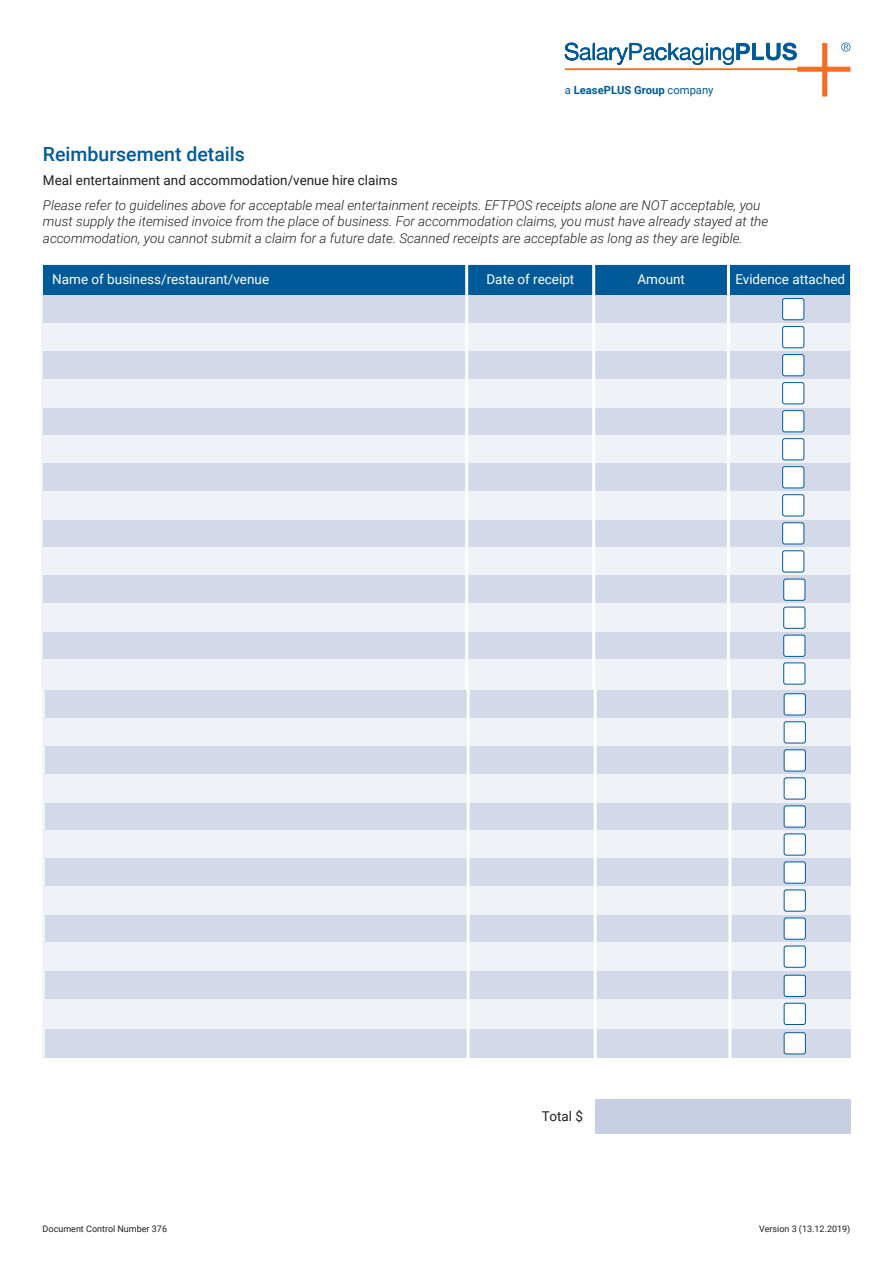
<style>
.page{position:relative;width:893px;height:1263px;background:#fff}
.page>*{position:absolute;margin:0;border:0;box-sizing:border-box;transform-origin:0 0}
.t1{font:500 19.5px "Roboto";color:#015a98}
.t2{font:italic 300 13.5px "Roboto";color:#231f20}
.t3{font:13.5px "Roboto";color:#fff}
.t4{font:13.5px "Roboto";color:#231f20}
.t5{font:700 11.25px "Roboto";color:#015a98}
.t6{font:9px "Roboto";color:#231f20}
.s1{font-weight:400}
</style>
<div class="page">
<svg style="left:564px;top:42px;width:286px;height:55px"></svg>
<div style="left:43px;top:265px;width:807px;height:30px;background:#015a98"></div>
<div style="left:43px;top:295px;width:807px;height:28px;background:#d4d9e9"></div>
<div style="left:43px;top:407px;width:807px;height:28px;background:#d4d9e9"></div>
<div style="left:43px;top:519px;width:807px;height:28px;background:#d4d9e9"></div>
<div style="left:43px;top:631px;width:807px;height:28px;background:#d4d9e9"></div>
<div style="left:43px;top:323px;width:807px;height:28px;background:#eff2f7"></div>
<div style="left:43px;top:435px;width:807px;height:28px;background:#eff2f7"></div>
<div style="left:43px;top:547px;width:807px;height:28px;background:#eff2f7"></div>
<div style="left:43px;top:659px;width:807px;height:28px;background:#eff2f7"></div>
<div style="left:43px;top:351px;width:807px;height:28px;background:#d4d9e9"></div>
<div style="left:43px;top:463px;width:807px;height:28px;background:#d4d9e9"></div>
<div style="left:43px;top:575px;width:807px;height:28px;background:#d4d9e9"></div>
<div style="left:43px;top:379px;width:807px;height:28px;background:#eff2f7"></div>
<div style="left:43px;top:491px;width:807px;height:28px;background:#eff2f7"></div>
<div style="left:43px;top:603px;width:807px;height:28px;background:#eff2f7"></div>
<div style="left:783px;top:298px;width:21px;height:22px;background:#fff;border-radius:2px"></div>
<div style="left:782px;top:298px;width:22px;height:22px;border:1px solid #015a98;border-radius:2px"></div>
<div style="left:783px;top:411px;width:21px;height:21px;background:#fff;border-radius:2px"></div>
<div style="left:782px;top:410px;width:22px;height:22px;border:1px solid #015a98;border-radius:2px"></div>
<div style="left:783px;top:523px;width:21px;height:21px;background:#fff;border-radius:2px"></div>
<div style="left:782px;top:522px;width:22px;height:22px;border:1px solid #015a98;border-radius:2px"></div>
<div style="left:783px;top:327px;width:21px;height:21px;background:#fff;border-radius:2px"></div>
<div style="left:782px;top:326px;width:22px;height:22px;border:1px solid #015a98;border-radius:2px"></div>
<div style="left:783px;top:439px;width:21px;height:21px;background:#fff;border-radius:2px"></div>
<div style="left:782px;top:438px;width:22px;height:22px;border:1px solid #015a98;border-radius:2px"></div>
<div style="left:783px;top:551px;width:21px;height:21px;background:#fff;border-radius:2px"></div>
<div style="left:782px;top:550px;width:22px;height:22px;border:1px solid #015a98;border-radius:2px"></div>
<div style="left:783px;top:355px;width:21px;height:21px;background:#fff;border-radius:2px"></div>
<div style="left:782px;top:354px;width:22px;height:22px;border:1px solid #015a98;border-radius:2px"></div>
<div style="left:783px;top:467px;width:21px;height:21px;background:#fff;border-radius:2px"></div>
<div style="left:782px;top:466px;width:22px;height:22px;border:1px solid #015a98;border-radius:2px"></div>
<div style="left:783px;top:383px;width:21px;height:21px;background:#fff;border-radius:2px"></div>
<div style="left:782px;top:382px;width:22px;height:22px;border:1px solid #015a98;border-radius:2px"></div>
<div style="left:783px;top:495px;width:21px;height:21px;background:#fff;border-radius:2px"></div>
<div style="left:782px;top:494px;width:22px;height:22px;border:1px solid #015a98;border-radius:2px"></div>
<hr style="left:592px;top:265px;width:3px;height:425px;background:#fff">
<hr style="left:465px;top:265px;width:3px;height:425px;background:#fff">
<hr style="left:727px;top:265px;width:3px;height:425px;background:#fff">
<div style="left:784px;top:635px;width:21px;height:21px;background:#fff;border-radius:2px"></div>
<div style="left:783px;top:635px;width:22px;height:22px;border:1px solid #015a98;border-radius:2px"></div>
<div style="left:784px;top:663px;width:21px;height:21px;background:#fff;border-radius:2px"></div>
<div style="left:783px;top:662px;width:22px;height:22px;border:1px solid #015a98;border-radius:2px"></div>
<div style="left:784px;top:579px;width:21px;height:21px;background:#fff;border-radius:2px"></div>
<div style="left:783px;top:579px;width:22px;height:22px;border:1px solid #015a98;border-radius:2px"></div>
<div style="left:784px;top:607px;width:21px;height:21px;background:#fff;border-radius:2px"></div>
<div style="left:783px;top:607px;width:22px;height:22px;border:1px solid #015a98;border-radius:2px"></div>
<div style="left:596px;top:1099px;width:255px;height:34px;background:#c7cee2"></div>
<div style="left:45px;top:690px;width:805px;height:28px;background:#d4d9e9"></div>
<div style="left:45px;top:803px;width:805px;height:28px;background:#d4d9e9"></div>
<div style="left:45px;top:915px;width:805px;height:28px;background:#d4d9e9"></div>
<div style="left:45px;top:972px;width:805px;height:28px;background:#d4d9e9"></div>
<div style="left:45px;top:1029px;width:805px;height:28px;background:#d4d9e9"></div>
<div style="left:45px;top:718px;width:805px;height:28px;background:#eff2f7"></div>
<div style="left:45px;top:831px;width:805px;height:28px;background:#eff2f7"></div>
<div style="left:45px;top:943px;width:805px;height:28px;background:#eff2f7"></div>
<div style="left:45px;top:1000px;width:805px;height:28px;background:#eff2f7"></div>
<div style="left:45px;top:746px;width:805px;height:28px;background:#d4d9e9"></div>
<div style="left:45px;top:859px;width:805px;height:28px;background:#d4d9e9"></div>
<div style="left:45px;top:774px;width:805px;height:29px;background:#eff2f7"></div>
<div style="left:45px;top:887px;width:805px;height:28px;background:#eff2f7"></div>
<div style="left:784px;top:694px;width:21px;height:21px;background:#fff;border-radius:2px"></div>
<div style="left:784px;top:693px;width:22px;height:22px;border:1px solid #015a98;border-radius:2px"></div>
<div style="left:784px;top:806px;width:21px;height:21px;background:#fff;border-radius:2px"></div>
<div style="left:784px;top:805px;width:22px;height:22px;border:1px solid #015a98;border-radius:2px"></div>
<div style="left:784px;top:918px;width:21px;height:21px;background:#fff;border-radius:2px"></div>
<div style="left:784px;top:917px;width:22px;height:22px;border:1px solid #015a98;border-radius:2px"></div>
<div style="left:784px;top:975px;width:21px;height:21px;background:#fff;border-radius:2px"></div>
<div style="left:784px;top:975px;width:22px;height:22px;border:1px solid #015a98;border-radius:2px"></div>
<div style="left:784px;top:1033px;width:21px;height:21px;background:#fff;border-radius:2px"></div>
<div style="left:784px;top:1032px;width:22px;height:22px;border:1px solid #015a98;border-radius:2px"></div>
<div style="left:784px;top:722px;width:21px;height:21px;background:#fff;border-radius:2px"></div>
<div style="left:784px;top:721px;width:22px;height:22px;border:1px solid #015a98;border-radius:2px"></div>
<div style="left:784px;top:834px;width:21px;height:21px;background:#fff;border-radius:2px"></div>
<div style="left:784px;top:833px;width:22px;height:22px;border:1px solid #015a98;border-radius:2px"></div>
<div style="left:784px;top:946px;width:21px;height:21px;background:#fff;border-radius:2px"></div>
<div style="left:784px;top:946px;width:22px;height:22px;border:1px solid #015a98;border-radius:2px"></div>
<div style="left:784px;top:1003px;width:21px;height:21px;background:#fff;border-radius:2px"></div>
<div style="left:784px;top:1003px;width:22px;height:22px;border:1px solid #015a98;border-radius:2px"></div>
<div style="left:784px;top:750px;width:21px;height:21px;background:#fff;border-radius:2px"></div>
<div style="left:784px;top:749px;width:22px;height:22px;border:1px solid #015a98;border-radius:2px"></div>
<div style="left:784px;top:862px;width:21px;height:21px;background:#fff;border-radius:2px"></div>
<div style="left:784px;top:861px;width:22px;height:22px;border:1px solid #015a98;border-radius:2px"></div>
<div style="left:784px;top:778px;width:21px;height:21px;background:#fff;border-radius:2px"></div>
<div style="left:784px;top:777px;width:22px;height:22px;border:1px solid #015a98;border-radius:2px"></div>
<div style="left:784px;top:890px;width:21px;height:21px;background:#fff;border-radius:2px"></div>
<div style="left:784px;top:889px;width:22px;height:22px;border:1px solid #015a98;border-radius:2px"></div>
<hr style="left:594px;top:690px;width:3px;height:368px;background:#fff">
<hr style="left:467px;top:690px;width:3px;height:368px;background:#fff">
<hr style="left:728px;top:690px;width:3px;height:368px;background:#fff">
<p class="t5" style="left:565px;top:82px;width:150px"><span class="s1">a</span> LeasePLUS Group <span class="s1">company</span></p>
<p class="t1" style="left:43px;top:140px;width:203px">Reimbursement details</p>
<p class="t4" style="left:43px;top:171px;width:356px">Meal entertainment and accommodation/venue hire claims</p>
<p class="t2" style="left:43px;top:196px;width:719px">Please refer to guidelines above for acceptable meal entertainment receipts. EFTPOS receipts alone are NOT acceptable, you</p>
<p class="t2" style="left:43px;top:212px;width:727px">must supply the itemised invoice from the place of business. For accommodation claims, you must have already stayed at the</p>
<p class="t2" style="left:43px;top:228px;width:701px">accommodation, you cannot submit a claim for a future date. Scanned receipts are acceptable as long as they are legible.</p>
<p class="t3" style="left:52px;top:270px;width:218px">Name of business/restaurant/venue</p>
<p class="t3" style="left:486px;top:270px;width:89px">Date of receipt</p>
<p class="t3" style="left:637px;top:270px;width:49px">Amount</p>
<p class="t3" style="left:735px;top:270px;width:111px">Evidence attached</p>
<p class="t4" style="left:542px;top:1107px;width:43px">Total $</p>
<p class="t6" style="left:43px;top:1223px;width:126px">Document Control Number 376</p>
<p class="t6" style="left:759px;top:1223px;width:93px">Version 3 (13.12.2019)</p>
</div>
